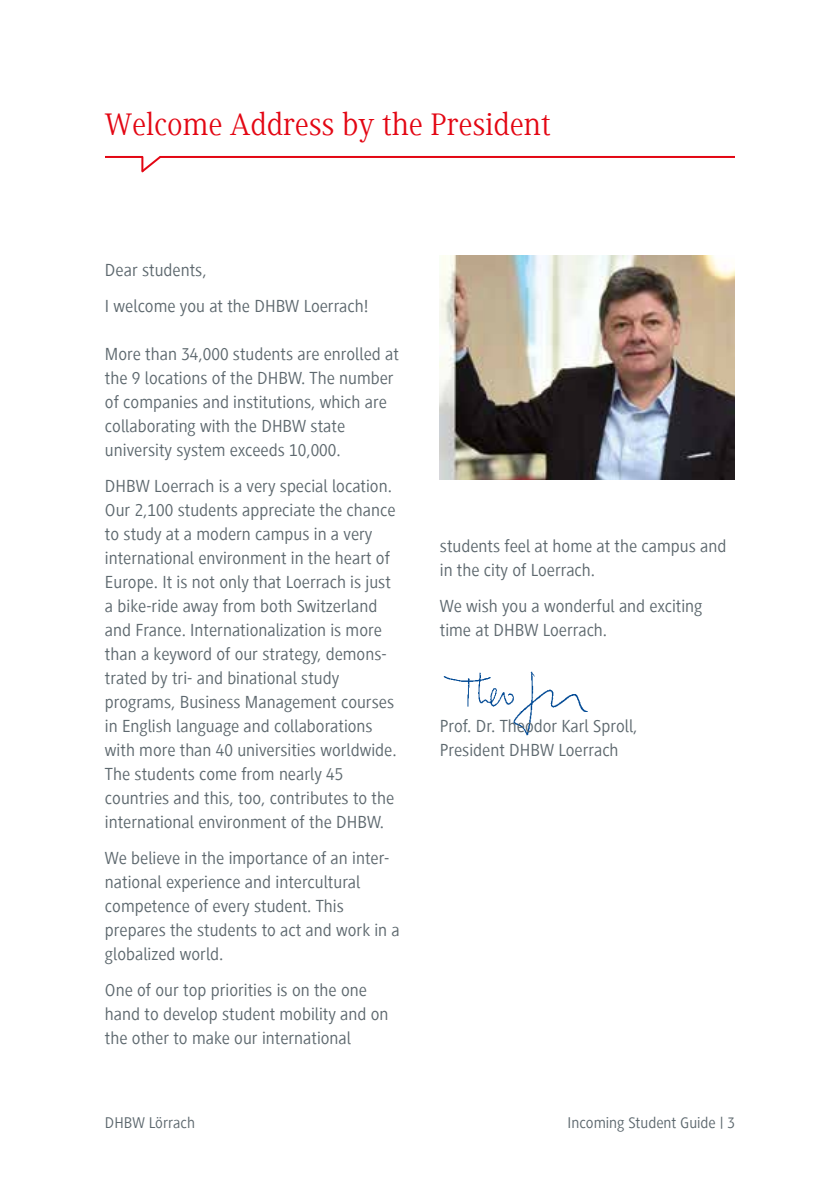
<style>
.page{position:relative;width:840px;height:1191px;background:#fff}
.page>*{position:absolute;margin:0;border:0;box-sizing:border-box;transform-origin:0 0}
.Überschrift{font:32px "Generis Serif Com";color:#e30613}
.Grundtext{font:18px/24px "Generis Sans Com";color:#5d686e}
.Grundtext-2{font:16px "Generis Sans Com";color:#5d686e}
</style>
<div class="page">
<hr style="left:159px;top:156px;width:575px;height:2px;background:#e30613">
<hr style="left:105px;top:156px;width:37px;height:2px;background:#e30613">
<svg style="left:141px;top:156px;width:20px;height:17px"></svg>
<img style="left:439px;top:255px;width:295px;height:225px">
<img style="left:443px;top:671px;width:145px;height:65px">
<p class="Überschrift" style="left:105px;top:107px;width:447px">Welcome Address by the President</p>
<p class="Grundtext" style="left:105px;top:258px;width:103px">Dear students,</p>
<p class="Grundtext" style="left:105px;top:294px;width:265px">I welcome you at the DHBW Loerrach!</p>
<p class="Grundtext" style="left:105px;top:342px;width:295px">More than 34,000 students are enrolled at the 9 locations of the DHBW. The number of companies and institutions, which are collaborating with the DHBW state university system exceeds 10,000.</p>
<p class="Grundtext" style="left:105px;top:474px;width:293px">DHBW Loerrach is a very special location.<br>Our 2,100 students appreciate the chance to study at a modern campus in a very international environment in the heart of Europe. It is not only that Loerrach is just a bike-ride away from both Switzerland and France. Internationalization is more than a keyword of our strategy, demons&shy;trated by tri- and binational study programs, Business Management courses in English language and collaborations with more than 40 universities worldwide.<br>The students come from nearly 45 countries and this, too, contributes to the international environment of the DHBW.</p>
<p class="Grundtext" style="left:105px;top:846px;width:296px">We believe in the importance of an inter&shy;national experience and intercultural competence of every student. This prepares the students to act and work in a globalized world.</p>
<p class="Grundtext" style="left:105px;top:978px;width:285px">One of our top priorities is on the one hand to develop student mobility and on the other to make our international</p>
<p class="Grundtext" style="left:439px;top:534px;width:288px">students feel at home at the campus and in the city of Loerrach.</p>
<p class="Grundtext" style="left:439px;top:594px;width:264px">We wish you a wonderful and exciting time at DHBW Loerrach.</p>
<p class="Grundtext" style="left:439px;top:714px;width:199px">Prof. Dr. Theodor Karl Sproll,<br>President DHBW Loerrach</p>
<p class="Grundtext-2" style="left:105px;top:1114px;width:91px">DHBW Lörrach</p>
<p class="Grundtext-2" style="left:567px;top:1114px;width:169px">Incoming Student Guide | 3</p>
</div>
